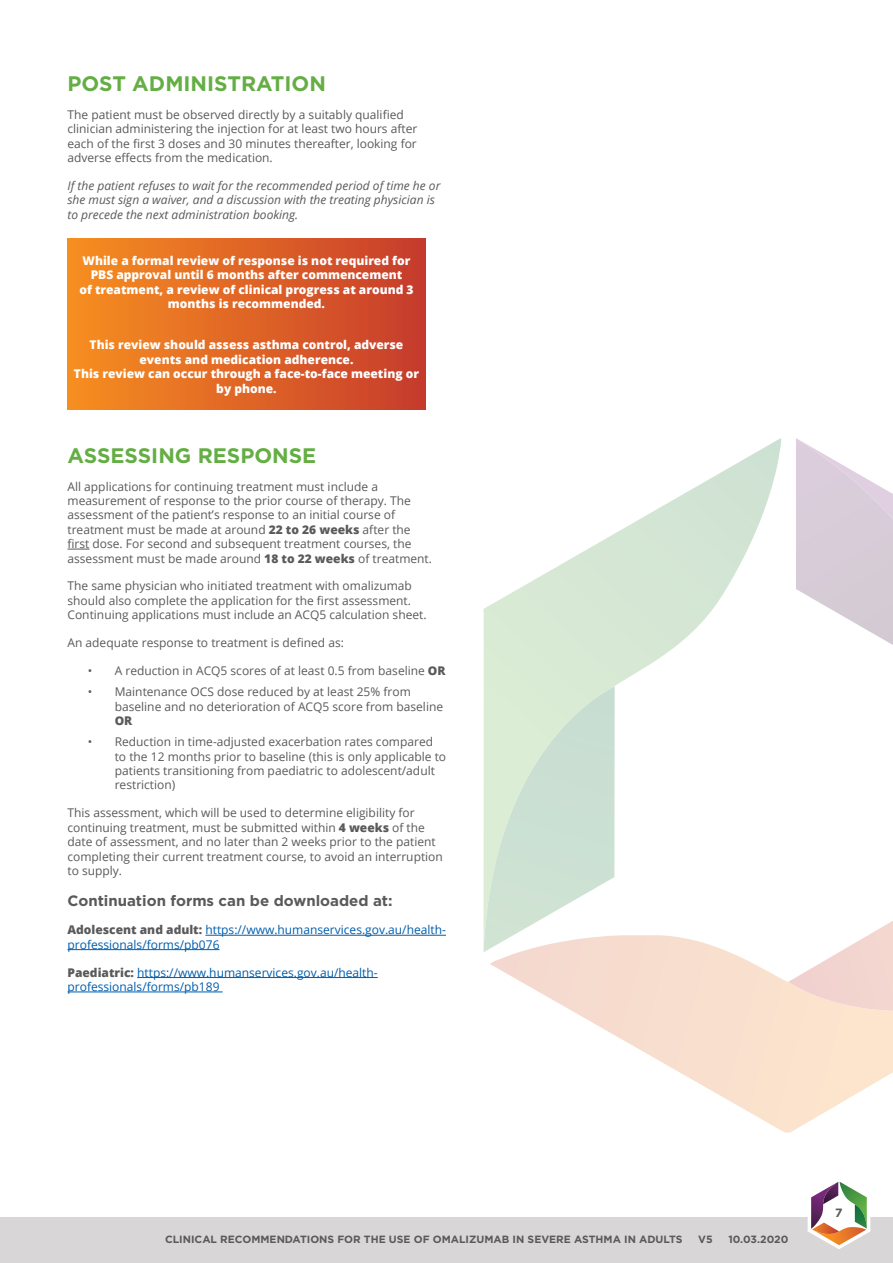
<style>
.page{position:relative;width:893px;height:1263px;background:#fff}
.page>*{position:absolute;margin:0;border:0;box-sizing:border-box;transform-origin:0 0}
.t1{font:700 21px "Gotham";color:#64ae44}
.t2{font:700 15px "Gotham";color:#5a595b}
.t3{font:12px/14.4px "Open Sans";color:#5a595b}
.t4{font:800 12px/14.4px "Open Sans";color:#fff;text-align:center}
.t5{font:12px/14.4px "Open Sans";color:#015dac}
.t6{font:italic 12px/14.4px "Open Sans";color:#5a595b}
.t7{font:800 12px "Open Sans";color:#5a595b}
.t8{font:700 12px "Gotham";color:#5a595b}
.t9{font:700 10.5px "Gotham";color:#5a595b}
.s1{font-weight:800}
.s2{font-weight:800;color:#5a595b}
</style>
<div class="page">
<div style="left:0;top:1217px;width:893px;height:46px;background:#d8d6d6"></div>
<svg style="left:808px;top:1181px;width:62px;height:68px"></svg>
<svg style="left:68px;top:549px;width:21px;height:1px"></svg>
<hr style="left:205px;top:935px;width:241px;height:1px;background:#015dac">
<hr style="left:68px;top:949px;width:152px;height:1px;background:#015dac">
<hr style="left:137px;top:977px;width:241px;height:1px;background:#015dac">
<hr style="left:68px;top:992px;width:155px;height:1px;background:#015dac">
<div style="left:68px;top:238px;width:358px;height:172px;background:linear-gradient(to right,#f78f20,#c63b2c)"></div>
<svg style="left:796px;top:438px;width:97px;height:207px"></svg>
<svg style="left:484px;top:438px;width:297px;height:248px"></svg>
<svg style="left:484px;top:686px;width:131px;height:266px;background:#d4e6d7"></svg>
<svg style="left:490px;top:935px;width:403px;height:197px"></svg>
<svg style="left:788px;top:921px;width:105px;height:131px"></svg>
<h1 class="t1" style="left:68px;top:70px;width:260px">POST ADMINISTRATION</h1>
<p class="t3" style="left:68px;top:107px;width:351px">The patient must be observed directly by a suitably qualified clinician administering the injection for at least two hours after each of the first 3 doses and 30 minutes thereafter, looking for adverse effects from the medication.</p>
<p class="t6" style="left:68px;top:178px;width:374px">If the patient refuses to wait for the recommended period of time he or she must sign a waiver, and a discussion with the treating physician is to precede the next administration booking.</p>
<p class="t4" style="left:79px;top:253px;width:336px">While a formal review of response is not required for PBS approval until 6 months after commencement<br>of treatment, a review of clinical progress at around 3 months is recommended.</p>
<p class="t4" style="left:74px;top:337px;width:347px">This review should assess asthma control, adverse events and medication adherence.<br>This review can occur through a face-to-face meeting or by phone.</p>
<h1 class="t1" style="left:68px;top:441px;width:250px">ASSESSING RESPONSE</h1>
<p class="t3" style="left:68px;top:479px;width:364px">All applications for continuing treatment must include a measurement of response to the prior course of therapy. The assessment of the patient’s response to an initial course of treatment must be made at around <span class="s1">22 to 26 weeks</span> after the first dose. For second and subsequent treatment courses, the assessment must be made around <span class="s1">18 to 22 weeks</span> of treatment.</p>
<p class="t3" style="left:68px;top:579px;width:359px">The same physician who initiated treatment with omalizumab should also complete the application for the first assessment.<br>Continuing applications must include an ACQ5 calculation sheet.</p>
<p class="t3" style="left:68px;top:635px;width:278px">An adequate response to treatment is defined as:</p>
<p class="t3" style="left:88px;top:663px;width:359px">• A reduction in ACQ5 scores of at least 0.5 from baseline <span class="s1">OR</span></p>
<p class="t3" style="left:115px;top:684px;width:330px;text-indent:-27px">• M aintenance OCS dose reduced by at least 25% from baseline and no deterioration of ACQ5 score from baseline</p>
<p class="t7" style="left:115px;top:711px;width:19px">OR</p>
<p class="t3" style="left:115px;top:734px;width:333px;text-indent:-27px">• Reduction in time-adjusted exacerbation rates compared to the 12 months prior to baseline (this is only applicable to patients transitioning from paediatric to adolescent/adult restriction)</p>
<p class="t3" style="left:67px;top:805px;width:377px">This assessment, which will be used to determine eligibility for continuing treatment, must be submitted within <span class="s1">4 weeks</span> of the date of assessment, and no later than 2 weeks prior to the patient completing their current treatment course, to avoid an interruption to supply.</p>
<p class="t2" style="left:68px;top:891px;width:326px">CONTINUATION FORMS CAN BE DOWNLOADED AT:</p>
<p class="t5" style="left:68px;top:922px;width:380px"><span class="s2">Adolescent and adult:</span> https://www.humanservices.gov.au/health&shy;professionals/forms/pb076</p>
<p class="t5" style="left:68px;top:965px;width:312px"><span class="s2">Paediatric:</span> https://www.humanservices.gov.au/health&shy;professionals/forms/pb189</p>
<p class="t9" style="left:165px;top:1232px;width:519px">CLINICAL RECOMMENDATIONS FOR THE USE OF OMALIZUMAB I N SEVERE ASTHMA IN ADULTS</p>
<p class="t9" style="left:698px;top:1232px;width:16px">V5</p>
<p class="t9" style="left:728px;top:1232px;width:62px">10.03.2020</p>
<p class="t8" style="left:835px;top:1204px;width:9px">7</p>
</div>
